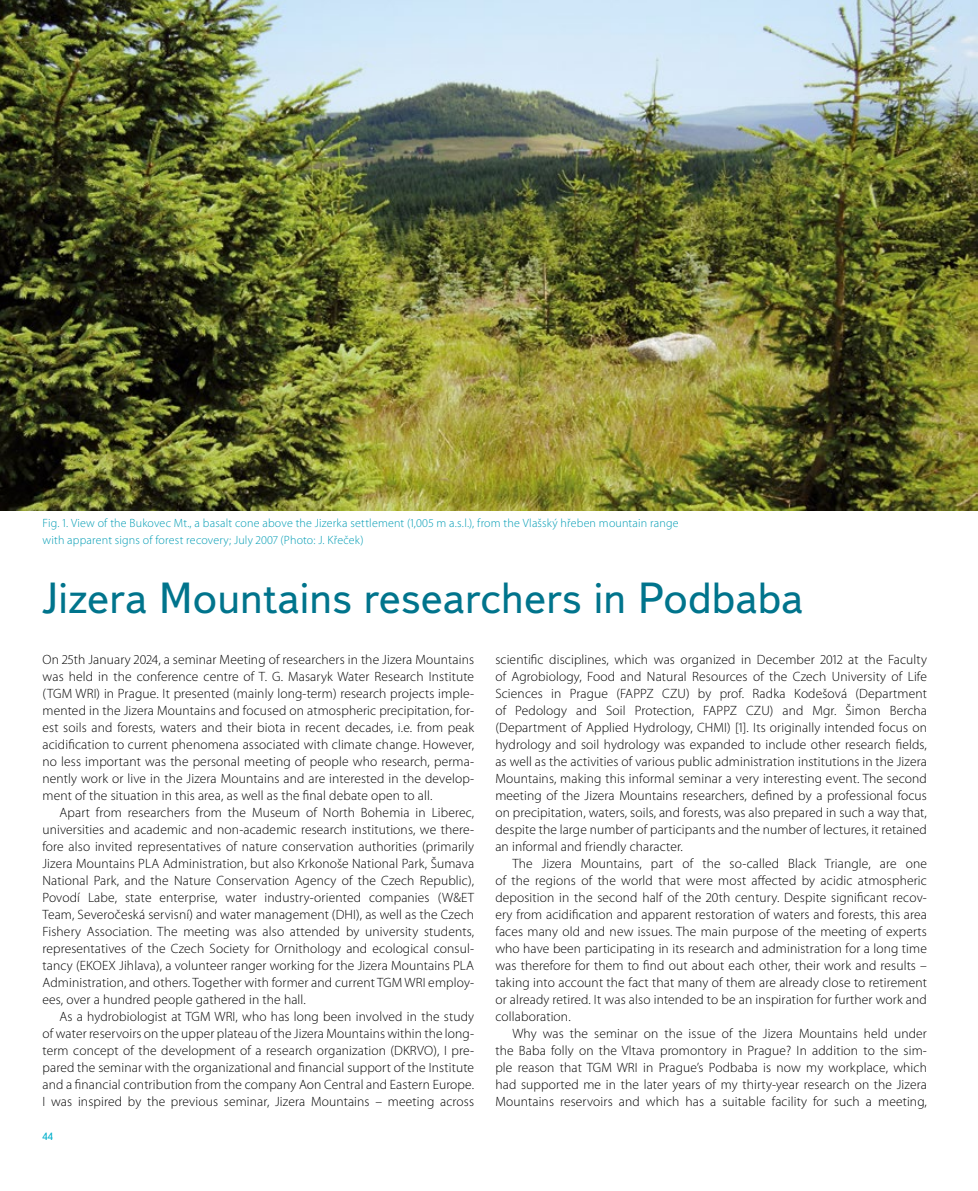
<style>
.page{position:relative;width:978px;height:1191px;background:#fff}
.page>*{position:absolute;margin:0;border:0;box-sizing:border-box;transform-origin:0 0}
.t1{font:43.5px "Textbook New";letter-spacing:.005em;color:#00748c}
.t2{font:300 13.5px/17px "Myriad Pro";letter-spacing:.01em;color:#000;text-align:justify}
.t3{font:300 12px/17px "Myriad Pro";letter-spacing:.015em;color:#009cb4}
.t4{font:10.5px "Textbook New";color:#00afcb}
</style>
<div class="page">
<img style="left:0;top:0;width:978px;height:510px">
<p class="t3" style="left:43px;top:515px;width:638px">Fig. 1. View of the Bukovec Mt., a basalt cone above the Jizerka settlement (1,005 m a.s.l.), from the Vlašský hřeben mountain range with apparent signs of forest recovery; July 2007 (Photo: J. Křeček)</p>
<h1 class="t1" style="left:43px;top:571px;width:762px">Jizera Mountains researchers in Podbaba</h1>
<p class="t2" style="left:43px;top:650px;width:433px">On 25th January 2024, a seminar Meeting of researchers in the Jizera Mountains was held in the conference centre of T. G. Masaryk Water Research Institute (TGM WRI) in Prague. It presented (mainly long-term) research projects imple&shy;mented in the Jizera Mountains and focused on atmospheric precipitation, for&shy;est soils and forests, waters and their biota in recent decades, i.e. from peak acidification to current phenomena associated with climate change. However, no less important was the personal meeting of people who research, perma&shy;nently work or live in the Jizera Mountains and are interested in the develop&shy;ment of the situation in this area, as well as the final debate open to all.</p>
<p class="t2" style="left:43px;top:803px;width:433px;text-indent:17px">Apart from researchers from the Museum of North Bohemia in Liberec, universities and academic and non-academic research institutions, we there&shy;fore also invited representatives of nature conservation authorities (primarily Jizera Mountains PLA Administration, but also Krkonoše National Park, Šumava National Park, and the Nature Conservation Agency of the Czech Republic), Povodí Labe, state enterprise, water industry-oriented companies (W&amp;ET Team, Severočeská servisní) and water management (DHI), as well as the Czech Fishery Association. The meeting was also attended by university students, representatives of the Czech Society for Ornithology and ecological consul&shy;tancy (EKOEX Jihlava), a volunteer ranger working for the Jizera Mountains PLA Administration, and others. Together with former and current TGM WRI employ&shy;ees, over a hundred people gathered in the hall.</p>
<p class="t2" style="left:43px;top:1007px;width:433px;text-indent:17px">As a hydrobiologist at TGM WRI, who has long been involved in the study of water reservoirs on the upper plateau of the Jizera Mountains within the long&shy;term concept of the development of a research organization (DKRVO), I pre&shy;pared the seminar with the organizational and financial support of the Institute and a financial contribution from the company Aon Central and Eastern Europe.<br>I was inspired by the previous seminar, Jizera Mountains – meeting across</p>
<p class="t4" style="left:42px;top:1130px;width:12px">44</p>
<p class="t2" style="left:495px;top:650px;width:433px">scientific disciplines, which was organized in December 2012 at the Faculty of Agrobiology, Food and Natural Resources of the Czech University of Life Sciences in Prague (FAPPZ CZU) by prof. Radka Kodešová (Department of Pedology and Soil Protection, FAPPZ CZU) and Mgr. Šimon Bercha (Department of Applied Hydrology, CHMI) [1]. Its originally intended focus on hydrology and soil hydrology was expanded to include other research fields, as well as the activities of various public administration institutions in the Jizera Mountains, making this informal seminar a very interesting event. The second meeting of the Jizera Mountains researchers, defined by a professional focus on precipitation, waters, soils, and forests, was also prepared in such a way that, despite the large number of participants and the number of lectures, it retained an informal and friendly character.</p>
<p class="t2" style="left:495px;top:854px;width:433px;text-indent:17px">The Jizera Mountains, part of the so-called Black Triangle, are one of the regions of the world that were most affected by acidic atmospheric deposition in the second half of the 20th century. Despite significant recov&shy;ery from acidification and apparent restoration of waters and forests, this area faces many old and new issues. The main purpose of the meeting of experts who have been participating in its research and administration for a long time was therefore for them to find out about each other, their work and results – taking into account the fact that many of them are already close to retirement or already retired. It was also intended to be an inspiration for further work and collaboration.</p>
<p class="t2" style="left:495px;top:1024px;width:433px;text-indent:17px">Why was the seminar on the issue of the Jizera Mountains held under the Baba folly on the Vltava promontory in Prague? In addition to the sim&shy;ple reason that TGM WRI in Prague’s Podbaba is now my workplace, which had supported me in the later years of my thirty-year research on the Jizera Mountains reservoirs and which has a suitable facility for such a meeting,</p>
</div>
